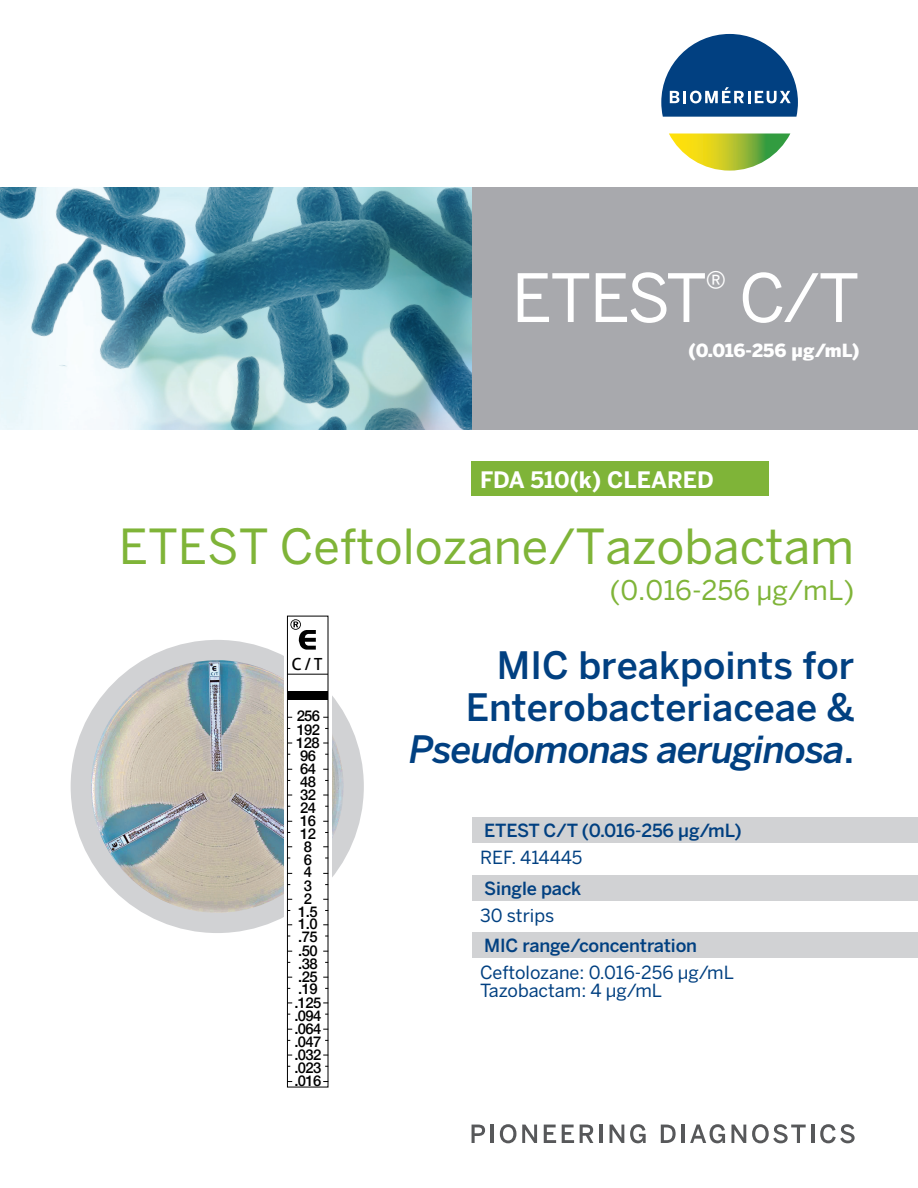
<style>
.page{position:relative;width:918px;height:1188px;background:#fff}
.page>*{position:absolute;margin:0;border:0;box-sizing:border-box;transform-origin:0 0}
.t1{font:66px "Benton Sans";letter-spacing:-.035em;color:#fff}
.CARD1{font:48px "Benton Sans";color:#7fb438}
.CARD1-2{font:500 37.5px/42px "Benton Sans";color:#014081;text-align:right}
.CARD1-3{font:27px "Benton Sans";color:#7fb438}
.TAB_WHITE{font:700 22.5px "Benton Sans";color:#fff}
.TXT_BLUE_1{font:18px/18px "Benton Sans";color:#014081}
._3_LIGNES_COULEUR{font:500 18px "Benton Sans";letter-spacing:-.01em;color:#014081}
.t2{font:900 18px "Benton Sans";color:#fff}
.t3{font:16.8px "Aller";color:#000}
.t4{font:500 14.85px/13px "Helvetica Neue";letter-spacing:-.04em;color:#000;text-align:center}
.s1{font-style:italic}
</style>
<div class="page">
<div style="left:0;top:187px;width:918px;height:242px;background:#a8a9ad"></div>
<svg style="left:472px;top:1125px;width:13px;height:18px"></svg>
<hr style="left:491px;top:1125px;width:3px;height:18px;background:#57585a">
<svg style="left:500px;top:1124px;width:16px;height:19px"></svg>
<svg style="left:522px;top:1125px;width:15px;height:18px"></svg>
<svg style="left:544px;top:1125px;width:12px;height:18px"></svg>
<svg style="left:562px;top:1125px;width:12px;height:18px"></svg>
<svg style="left:580px;top:1125px;width:13px;height:18px"></svg>
<hr style="left:600px;top:1125px;width:3px;height:18px;background:#57585a">
<svg style="left:610px;top:1125px;width:14px;height:18px"></svg>
<svg style="left:630px;top:1124px;width:16px;height:19px"></svg>
<svg style="left:661px;top:1125px;width:15px;height:18px"></svg>
<hr style="left:682px;top:1125px;width:3px;height:18px;background:#57585a">
<svg style="left:690px;top:1124px;width:35px;height:19px"></svg>
<svg style="left:731px;top:1125px;width:15px;height:18px"></svg>
<svg style="left:752px;top:1124px;width:54px;height:19px"></svg>
<hr style="left:811px;top:1125px;width:3px;height:18px;background:#57585a">
<svg style="left:820px;top:1124px;width:35px;height:19px"></svg>
<div style="left:71px;top:640px;width:293px;height:293px;background:#d1d2d4;border-radius:50%"></div>
<img style="left:91px;top:660px;width:253px;height:253px;border-radius:126px">
<img style="left:0;top:187px;width:472px;height:242px">
<div style="left:472px;top:462px;width:297px;height:34px;background:#7fb438"></div>
<div style="left:284px;top:614px;width:48px;height:476px;background:#fff"></div>
<div style="left:287px;top:616px;width:41px;height:472px;border:1px solid #000"></div>
<hr style="left:287px;top:674px;width:41px;height:1px;background:#000">
<div style="left:287px;top:691px;width:41px;height:8px;background:#000"></div>
<svg style="left:290px;top:619px;width:26px;height:31px"></svg>
<div style="left:472px;top:932px;width:446px;height:26px;background:#d1d2d4"></div>
<div style="left:472px;top:875px;width:446px;height:26px;background:#d1d2d4"></div>
<div style="left:472px;top:817px;width:446px;height:26px;background:#d1d2d4"></div>
<svg style="left:669px;top:134px;width:121px;height:37px"></svg>
<svg style="left:661px;top:34px;width:137px;height:83px"></svg>
<p class="t1" style="left:512px;top:258px;width:349px">ETEST<sup>®</sup> C/T</p>
<p class="t2" style="left:689px;top:338px;width:172px">(0.016-256 μg/mL)</p>
<p class="TAB_WHITE" style="left:480px;top:465px;width:235px">FDA 510(k) CLEARED</p>
<p class="CARD1" style="left:119px;top:518px;width:737px">ETEST Ceftolozane/Tazobactam</p>
<p class="CARD1-3" style="left:610px;top:574px;width:246px">(0.016-256 μg/mL)</p>
<p class="t3" style="left:292px;top:653px;width:33px">C / T</p>
<p class="t4" style="left:294px;top:708px;width:29px">256<br>192<br>128<br>96<br>64<br>48<br>32<br>24<br>16<br>12<br>8<br>6<br>4<br>3<br>2<br>1.5<br>1.0 .75 .50 .38 .25 .19 .125 .094 .064 .047 .032 .023 .016</p>
<p class="CARD1-2" style="left:409px;top:645px;width:446px">MIC breakpoints for<br>Enterobacteriaceae &amp;<br><span class="s1">Pseudomonas aeruginosa</span>.</p>
<p class="_3_LIGNES_COULEUR" style="left:484px;top:819px;width:259px">ETEST C/T (0.016-256 µg/mL)</p>
<p class="TXT_BLUE_1" style="left:480px;top:848px;width:104px">REF. 414445</p>
<p class="_3_LIGNES_COULEUR" style="left:484px;top:877px;width:99px">Single pack</p>
<p class="TXT_BLUE_1" style="left:480px;top:906px;width:76px">30 strips</p>
<p class="_3_LIGNES_COULEUR" style="left:484px;top:934px;width:214px">MIC range/concentration</p>
<p class="TXT_BLUE_1" style="left:480px;top:963px;width:255px">Ceftolozane: 0.016-256 µg/mL<br>Tazobactam: 4 µg/mL</p>
</div>
